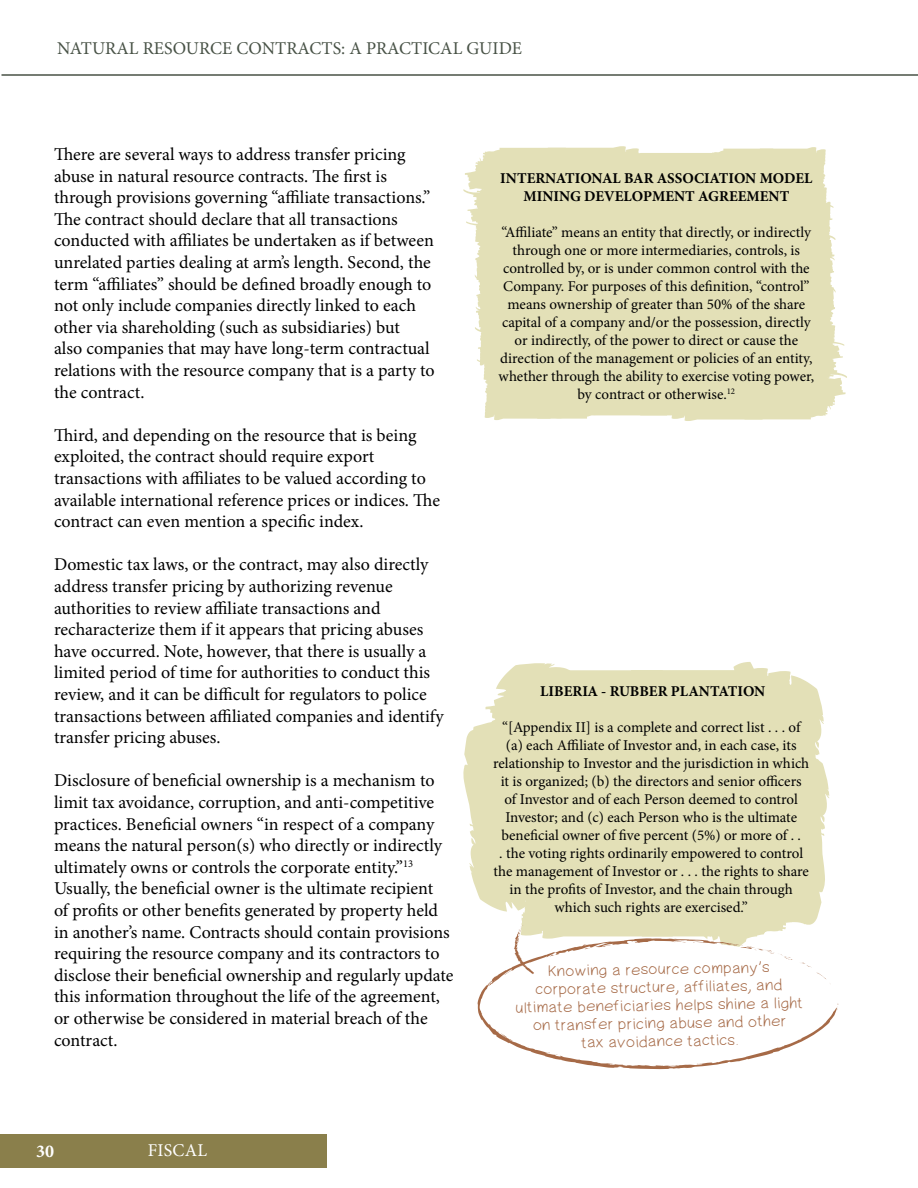
<style>
.page{position:relative;width:918px;height:1188px;background:#fff}
.page>*{position:absolute;margin:0;border:0;box-sizing:border-box;transform-origin:0 0}
.t1{font:18px/21.6px "Minion Pro";color:#000}
.t2{font:18px "Minion Pro";color:#485246}
.t3{font:18px "Minion Pro";letter-spacing:.01em;color:#fff}
.t4{font:700 18px "Minion Pro";color:#fff}
.t5{font:15px/18px "Minion Pro";letter-spacing:-.005em;color:#000;text-align:center}
.t6{font:15px/18px "PW Simple Handwriting";color:#a66a47;text-align:center}
.t7{font:700 15px/18px "Minion Pro";color:#000;text-align:center}
</style>
<div class="page">
<div style="left:0;top:1134px;width:327px;height:34px;background:#8a7f4b"></div>
<hr style="left:2px;top:74px;width:916px;height:2px;background:#485246">
<svg style="left:463px;top:146px;width:384px;height:275px;background:#e5e3be"></svg>
<svg style="left:477px;top:988px;width:360px;height:81px"></svg>
<svg style="left:516px;top:1042px;width:13px;height:7px"></svg>
<svg style="left:463px;top:662px;width:368px;height:326px"></svg>
<p class="t2" style="left:57px;top:36px;width:466px">NATURAL RESOURCE CONTRACTS: A PRACTICAL GUIDE</p>
<p class="t1" style="left:54px;top:143px;width:382px">There are several ways to address transfer pricing abuse in natural resource contracts. The first is through provisions governing “affiliate transactions.” The contract should declare that all transactions conducted with affiliates be undertaken as if between unrelated parties dealing at arm’s length. Second, the term “affiliates” should be defined broadly enough to not only include companies directly linked to each other via shareholding (such as subsidiaries) but<br>also companies that may have long-term contractual relations with the resource company that is a party to the contract.</p>
<p class="t1" style="left:54px;top:424px;width:388px">Third, and depending on the resource that is being exploited, the contract should require export transactions with affiliates to be valued according to available international reference prices or indices. The contract can even mention a specific index.</p>
<p class="t1" style="left:54px;top:554px;width:391px">Domestic tax laws, or the contract, may also directly address transfer pricing by authorizing revenue authorities to review affiliate transactions and recharacterize them if it appears that pricing abuses have occurred. Note, however, that there is usually a limited period of time for authorities to conduct this review, and it can be difficult for regulators to police transactions between affiliated companies and identify transfer pricing abuses.</p>
<p class="t1" style="left:54px;top:770px;width:401px">Disclosure of beneficial ownership is a mechanism to limit tax avoidance, corruption, and anti-competitive practices. Beneficial owners “in respect of a company means the natural person(s) who directly or indirectly ultimately owns or controls the corporate entity.”<sup>13<br></sup>Usually, the beneficial owner is the ultimate recipient<br>of profits or other benefits generated by property held in another’s name. Contracts should contain provisions requiring the resource company and its contractors to disclose their beneficial ownership and regularly update this information throughout the life of the agreement, or otherwise be considered in material breach of the contract.</p>
<p class="t4" style="left:36px;top:1139px;width:20px">30</p>
<p class="t3" style="left:148px;top:1139px;width:61px">FISCAL</p>
<p class="t7" style="left:500px;top:169px;width:314px">INTERNATIONAL BAR ASSOCIATION MODEL<br>MINING DEVELOPMENT AGREEMENT</p>
<p class="t5" style="left:499px;top:224px;width:317px">“Affiliate” means an entity that directly, or indirectly through one or more intermediaries, controls, is controlled by, or is under common control with the Company. For purposes of this definition, “control” means ownership of greater than 50% of the share capital of a company and/or the possession, directly or indirectly, of the power to direct or cause the direction of the management or policies of an entity, whether through the ability to exercise voting power, by contract or otherwise.<sup>12</sup></p>
<p class="t7" style="left:540px;top:682px;width:227px">LIBERIA - RUBBER PLANTATION</p>
<p class="t5" style="left:493px;top:719px;width:318px">“[Appendix II] is a complete and correct list . . . of (a) each Affiliate of Investor and, in each case, its relationship to Investor and the jurisdiction in which it is organized; (b) the directors and senior officers of Investor and of each Person deemed to control Investor; and (c) each Person who is the ultimate beneficial owner of five percent (5%) or more of . .<br>. the voting rights ordinarily empowered to control the management of Investor or . . . the rights to share in the profits of Investor, and the chain through which such rights are exercised.”</p>
<p class="t6" style="left:515px;top:964px;width:289px;rotate:-1deg">Knowing a resource company's corporate structure, affiliates, and ultimate beneficiaries helps shine a light on transfer pricing abuse and other<br>tax avoidance tactics.</p>
</div>
